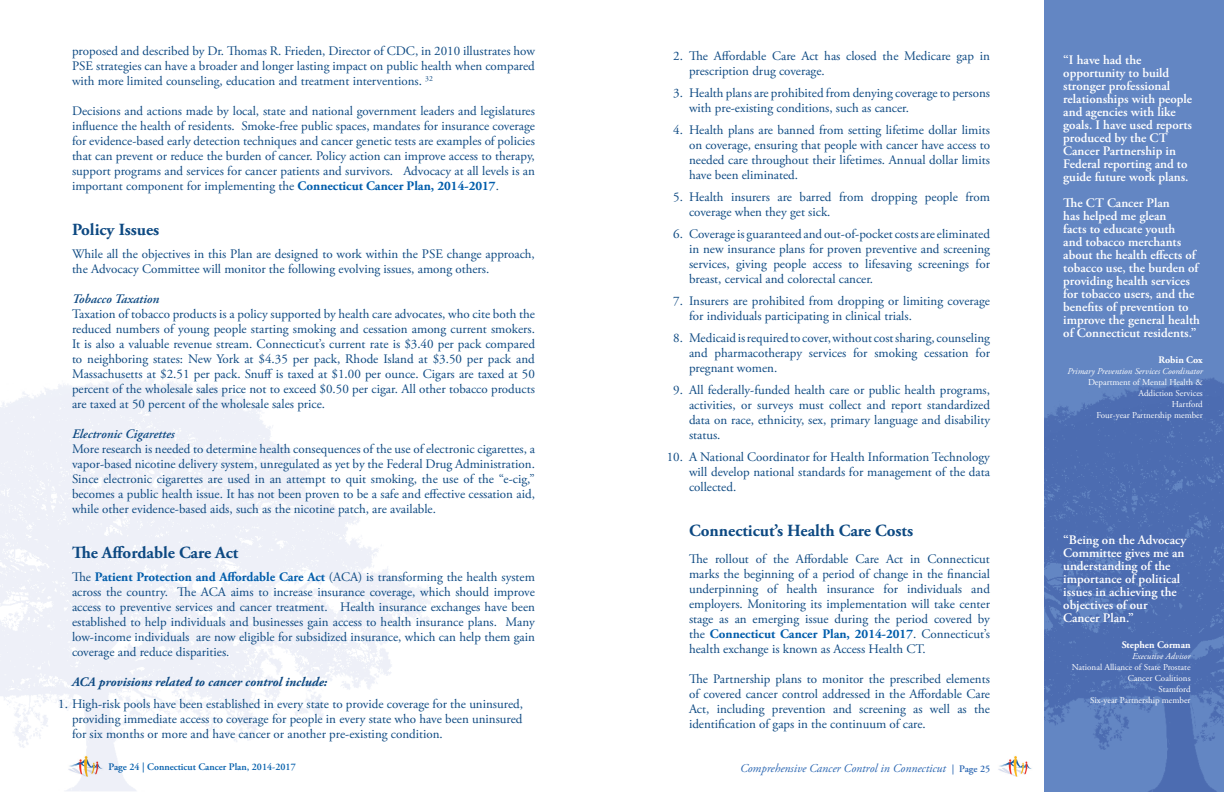
<style>
.page{position:relative;width:1224px;height:792px;background:#fff}
.page>*{position:absolute;margin:0;border:0;box-sizing:border-box;transform-origin:0 0}
.t1{font:700 17px "Adobe Garamond Pro";color:#0d4982}
.t2{font:13px/15px "Adobe Garamond Pro";color:#0d4982;text-align:justify}
.t3{font:600 13px/13px "Adobe Garamond Pro";color:#fff}
.t4{font:italic 700 13px "Adobe Garamond Pro";color:#0d4982}
.t5{font:italic 600 13px "Adobe Garamond Pro";color:#0d4982}
.t6{font:italic 12px "Adobe Garamond Pro";color:#2c67b2}
.t7{font:600 10px "Adobe Garamond Pro";color:#015dab}
.t8{font:700 10px "Adobe Garamond Pro";color:#fff}
.t9{font:9px/11px "Adobe Garamond Pro";color:#fff;text-align:right}
.t10{font:italic 9px "Adobe Garamond Pro";color:#fff}
.s1{font-weight:700;color:#015dab}
.s2{font-style:inherit}
.s3{font-weight:600;font-style:normal;font-size:10px}
</style>
<div class="page">
<img style="left:68px;top:754px;width:36px;height:23px">
<div style="left:1044px;top:0;width:180px;height:324px;background:#6386c3"></div>
<img style="left:1044px;top:324px;width:180px;height:468px">
<img style="left:998px;top:756px;width:34px;height:21px">
<p class="t2" style="left:72px;top:44px;width:464px">proposed and described by Dr. Thomas R. Frieden, Director of CDC, in 2010 illustrates how PSE strategies can have a broader and longer lasting impact on public health when compared with more limited counseling, education and treatment interventions. <sup>32</sup></p>
<p class="t2" style="left:72px;top:104px;width:465px">Decisions and actions made by local, state and national government leaders and legislatures influence the health of residents. Smoke-free public spaces, mandates for insurance coverage for evidence-based early detection techniques and cancer genetic tests are examples of policies that can prevent or reduce the burden of cancer. Policy action can improve access to therapy, support programs and services for cancer patients and survivors. Advocacy at all levels is an important component for implementing the <span class="s1">Connecticut Cancer Plan, 2014-2017</span>.</p>
<h1 class="t1" style="left:72px;top:220px;width:89px">Policy Issues</h1>
<p class="t2" style="left:72px;top:247px;width:464px">While all the objectives in this Plan are designed to work within the PSE change approach, the Advocacy Committee will monitor the following evolving issues, among others.</p>
<p class="t5" style="left:72px;top:292px;width:89px">Tobacco Taxation</p>
<p class="t2" style="left:72px;top:307px;width:465px">Taxation of tobacco products is a policy supported by health care advocates, who cite both the reduced numbers of young people starting smoking and cessation among current smokers.<br>It is also a valuable revenue stream. Connecticut’s current rate is $3.40 per pack compared to neighboring states: New York at $4.35 per pack, Rhode Island at $3.50 per pack and Massachusetts at $2.51 per pack. Snuff is taxed at $1.00 per ounce. Cigars are taxed at 50 percent of the wholesale sales price not to exceed $0.50 per cigar. All other tobacco products are taxed at 50 percent of the wholesale sales price.</p>
<p class="t5" style="left:72px;top:427px;width:104px">Electronic Cigarettes</p>
<p class="t2" style="left:72px;top:442px;width:465px">More research is needed to determine health consequences of the use of electronic cigarettes, a vapor-based nicotine delivery system, unregulated as yet by the Federal Drug Administration.<br>Since electronic cigarettes are used in an attempt to quit smoking, the use of the “e-cig,” becomes a public health issue. It has not been proven to be a safe and effective cessation aid, while other evidence-based aids, such as the nicotine patch, are available.</p>
<h1 class="t1" style="left:72px;top:543px;width:168px">The Affordable Care Act</h1>
<p class="t2" style="left:72px;top:570px;width:465px">The <span class="s1">Patient Protection and Affordable Care Act</span> (ACA) is transforming the health system across the country. The ACA aims to increase insurance coverage, which should improve access to preventive services and cancer treatment. Health insurance exchanges have been established to help individuals and businesses gain access to health insurance plans. Many low-income individuals are now eligible for subsidized insurance, which can help them gain coverage and reduce disparities.</p>
<p class="t4" style="left:72px;top:675px;width:257px">ACA provisions related to cancer control include:</p>
<p class="t2" style="left:72px;top:697px;width:453px;text-indent:-14px">1. High-risk pools have been established in every state to provide coverage for the uninsured, providing immediate access to coverage for people in every state who have been uninsured for six months or more and have cancer or another pre-existing condition.</p>
<p class="t7" style="left:109px;top:761px;width:189px">Page 24 | Connecticut Cancer Plan, 2014-2017</p>
<p class="t2" style="left:689px;top:49px;width:302px">The Affordable Care Act has closed the Medicare gap in prescription drug coverage.</p>
<p class="t2" style="left:689px;top:86px;width:302px">Health plans are prohibited from denying coverage to persons with pre-existing conditions, such as cancer.</p>
<p class="t2" style="left:689px;top:123px;width:303px">Health plans are banned from setting lifetime dollar limits on coverage, ensuring that people with cancer have access to needed care throughout their lifetimes. Annual dollar limits have been eliminated.</p>
<p class="t2" style="left:689px;top:190px;width:302px">Health insurers are barred from dropping people from coverage when they get sick.</p>
<p class="t2" style="left:689px;top:227px;width:302px">Coverage is guaranteed and out-of-pocket costs are eliminated in new insurance plans for proven preventive and screening services, giving people access to lifesaving screenings for breast, cervical and colorectal cancer.</p>
<p class="t2" style="left:689px;top:294px;width:302px">Insurers are prohibited from dropping or limiting coverage for individuals participating in clinical trials.</p>
<p class="t2" style="left:689px;top:331px;width:302px">Medicaid is required to cover, without cost sharing, counseling and pharmacotherapy services for smoking cessation for pregnant women.</p>
<p class="t2" style="left:689px;top:383px;width:302px">All federally-funded health care or public health programs, activities, or surveys must collect and report standardized data on race, ethnicity, sex, primary language and disability status.</p>
<p class="t2" style="left:689px;top:450px;width:302px">A National Coordinator for Health Information Technology will develop national standards for management of the data collected.</p>
<h1 class="t1" style="left:689px;top:521px;width:226px">Connecticut’s Health Care Costs</h1>
<p class="t2" style="left:689px;top:552px;width:302px">The rollout of the Affordable Care Act in Connecticut marks the beginning of a period of change in the financial underpinning of health insurance for individuals and employers. Monitoring its implementation will take center stage as an emerging issue during the period covered by the <span class="s1">Connecticut Cancer Plan, 2014-2017</span>. Connecticut’s health exchange is known as Access Health CT.</p>
<p class="t2" style="left:689px;top:672px;width:302px">The Partnership plans to monitor the prescribed elements of covered cancer control addressed in the Affordable Care Act, including prevention and screening as well as the identification of gaps in the continuum of care.</p>
<p class="t6" style="left:740px;top:761px;width:252px"><span class="s2">C</span>omprehensive Cancer Control in Connecticut <span class="s3">| Page 25</span></p>
<p class="t2" style="left:673px;top:49px;width:11px">2.</p>
<p class="t2" style="left:673px;top:86px;width:11px">3.</p>
<p class="t2" style="left:673px;top:123px;width:11px">4.</p>
<p class="t2" style="left:673px;top:190px;width:11px">5.</p>
<p class="t2" style="left:673px;top:227px;width:11px">6.</p>
<p class="t2" style="left:673px;top:294px;width:11px">7.</p>
<p class="t2" style="left:673px;top:331px;width:11px">8.</p>
<p class="t2" style="left:673px;top:383px;width:11px">9.</p>
<p class="t2" style="left:667px;top:450px;width:18px">10.</p>
<p class="t3" style="left:1063px;top:54px;width:130px">“I have had the opportunity to build stronger professional relationships with people and agencies with like goals. I have used reports produced by the CT<br>Cancer Partnership in<br>Federal reporting and to guide future work plans.</p>
<p class="t3" style="left:1063px;top:197px;width:138px">The CT Cancer Plan<br>has helped me glean<br>facts to educate youth<br>and tobacco merchants about the health effects of tobacco use, the burden of providing health services for tobacco users, and the benefits of prevention to improve the general health of Connecticut residents.”</p>
<p class="t8" style="left:1159px;top:354px;width:46px">Robin Cox</p>
<p class="t10" style="left:1067px;top:366px;width:137px">Primary Prevention Services Coordinator</p>
<p class="t9" style="left:1088px;top:377px;width:116px">Department of Mental Health &amp;<br>Addiction Services<br>Hartford<br>Four-year Partnership member</p>
<p class="t3" style="left:1063px;top:533px;width:125px">“Being on the Advocacy<br>Committee gives me an understanding of the importance of political issues in achieving the objectives of our<br>Cancer Plan.”</p>
<p class="t8" style="left:1122px;top:639px;width:70px">Stephen Corman</p>
<p class="t10" style="left:1132px;top:650px;width:60px">Executive Advisor</p>
<p class="t9" style="left:1072px;top:662px;width:120px">National Alliance of State Prostate<br>Cancer Coalitions<br>Stamford<br>Six-year Partnership member</p>
</div>
